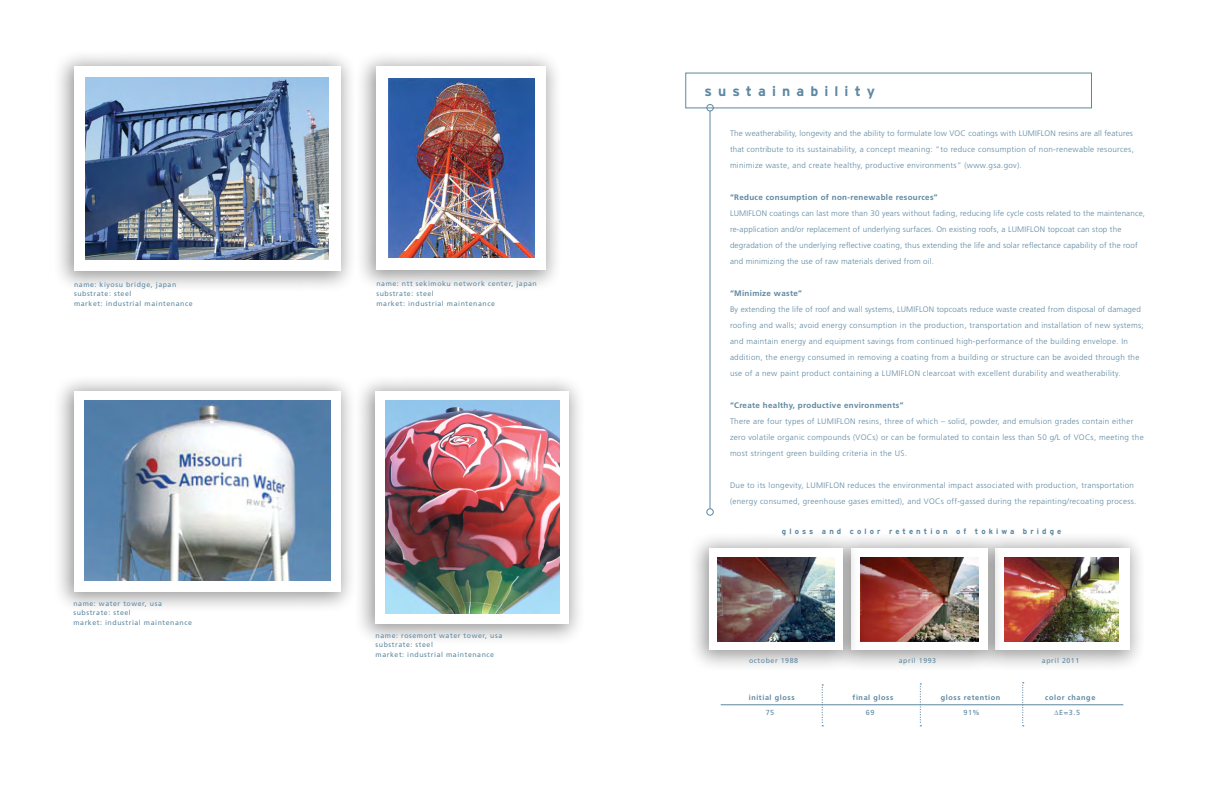
<style>
.page{position:relative;width:1224px;height:792px;background:#fff}
.page>*{position:absolute;margin:0;border:0;box-sizing:border-box;transform-origin:0 0}
.t1{font:700 14px "Interstate";letter-spacing:.44em;color:#5d87a1}
.t2{font:300 8px/16px "Frutiger";letter-spacing:.04em;color:#5d87a1}
.t3{font:300 8px/16px "Frutiger";letter-spacing:.02em;color:#5d87a1}
.t4{font:700 8px "Frutiger";letter-spacing:.04em;color:#5d87a1}
.t5{font:700 7.8px "Interstate";letter-spacing:.4em;color:#5d87a1}
.t6{font:700 7.3px "Frutiger";letter-spacing:.08em;color:#5d87a1}
.t7{font:7.3px "Frutiger";color:#5d87a1}
.t8{font:7px/9.6px "Frutiger";letter-spacing:.08em;color:#5d87a1}
.s1{font-family:"Arial"}
</style>
<div class="page">
<div style="left:354px;top:49px;width:209px;height:243px;background:#000;opacity:.4"></div>
<div style="left:376px;top:67px;width:170px;height:203px;background:#fff"></div>
<img style="left:388px;top:79px;width:147px;height:179px">
<div style="left:353px;top:373px;width:233px;height:273px;background:#000;opacity:.4"></div>
<div style="left:375px;top:391px;width:194px;height:232px;background:#fff"></div>
<img style="left:386px;top:401px;width:173px;height:213px">
<div style="left:51px;top:48px;width:307px;height:245px;background:#000;opacity:.4"></div>
<div style="left:74px;top:66px;width:266px;height:205px;background:#fff"></div>
<img style="left:86px;top:78px;width:243px;height:182px">
<div style="left:51px;top:373px;width:306px;height:241px;background:#000;opacity:.4"></div>
<div style="left:74px;top:391px;width:266px;height:201px;background:#fff"></div>
<img style="left:84px;top:401px;width:246px;height:180px">
<div style="left:707px;top:104px;width:7px;height:7px;border:1px solid #5d87a1;border-radius:50%"></div>
<hr style="left:710px;top:111px;width:1px;height:398px;background:#5d87a1">
<div style="left:707px;top:509px;width:7px;height:6px;border:1px solid #5d87a1;border-radius:50%"></div>
<div style="left:972px;top:530px;width:175px;height:142px;background:#000;opacity:.4"></div>
<div style="left:995px;top:548px;width:134px;height:102px;background:#fff"></div>
<img style="left:1005px;top:558px;width:114px;height:84px">
<div style="left:828px;top:530px;width:177px;height:142px;background:#000;opacity:.4"></div>
<div style="left:851px;top:548px;width:136px;height:102px;background:#fff"></div>
<img style="left:860px;top:557px;width:118px;height:85px">
<div style="left:686px;top:530px;width:174px;height:142px;background:#000;opacity:.4"></div>
<div style="left:709px;top:548px;width:134px;height:102px;background:#fff"></div>
<img style="left:717px;top:557px;width:117px;height:85px">
<hr style="left:721px;top:705px;width:402px;height:1px;background:#5d87a1">
<svg style="left:920px;top:683px;width:1px;height:43px"></svg>
<svg style="left:822px;top:684px;width:1px;height:42px"></svg>
<svg style="left:1022px;top:682px;width:2px;height:44px"></svg>
<p class="t8" style="left:74px;top:279px;width:120px">name: kiyosu bridge, japan substrate: steel<br>market: industrial maintenance</p>
<p class="t8" style="left:73px;top:598px;width:120px">name: water tower, usa substrate: steel<br>market: industrial maintenance</p>
<p class="t8" style="left:376px;top:279px;width:162px">name: ntt sekimoku network center, japan substrate: steel<br>market: industrial maintenance</p>
<p class="t8" style="left:376px;top:630px;width:128px">name: rosemont water tower, usa substrate: steel<br>market: industrial maintenance</p>
<h1 class="t1" style="left:704px;top:83px;width:172px">sustainability</h1>
<p class="t2" style="left:730px;top:125px;width:405px;text-align:justify">The weatherability, longevity and the ability to formulate low VOC coatings with LUMIFLON resins are all features that contribute to its sustainability, a concept meaning: “to reduce consumption of non-renewable resources, minimize waste, and create healthy, productive environments” (www.gsa.gov).</p>
<p class="t4" style="left:730px;top:193px;width:209px">“Reduce consumption of non-renewable resources”</p>
<p class="t3" style="left:730px;top:205px;width:417px">LUMIFLON coatings can last more than 30 years without fading, reducing life cycle costs related to the maintenance, re-application and/or replacement of underlying surfaces. On existing roofs, a LUMIFLON topcoat can stop the degradation of the underlying reflective coating, thus extending the life and solar reflectance capability of the roof and minimizing the use of raw materials derived from oil.</p>
<p class="t4" style="left:730px;top:289px;width:74px">“Minimize waste”</p>
<p class="t2" style="left:730px;top:301px;width:415px">By extending the life of roof and wall systems, LUMIFLON topcoats reduce waste created from disposal of damaged roofing and walls; avoid energy consumption in the production, transportation and installation of new systems; and maintain energy and equipment savings from continued high-performance of the building envelope. In addition, the energy consumed in removing a coating from a building or structure can be avoided through the use of a new paint product containing a LUMIFLON clearcoat with excellent durability and weatherability.</p>
<p class="t4" style="left:730px;top:401px;width:175px">“Create healthy, productive environments”</p>
<p class="t2" style="left:730px;top:413px;width:415px">There are four types of LUMIFLON resins, three of which – solid, powder, and emulsion grades contain either zero volatile organic compounds (VOCs) or can be formulated to contain less than 50 g/L of VOCs, meeting the most stringent green building criteria in the US.</p>
<p class="t2" style="left:730px;top:477px;width:408px">Due to its longevity, LUMIFLON reduces the environmental impact associated with production, transportation (energy consumed, greenhouse gases emitted), and VOCs off-gassed during the repainting/recoating process.</p>
<p class="t5" style="left:782px;top:527px;width:281px">gloss and color retention of tokiwa bridge</p>
<p class="t8" style="left:749px;top:656px;width:50px">october 1988</p>
<p class="t8" style="left:899px;top:656px;width:39px">april 1993</p>
<p class="t8" style="left:1042px;top:656px;width:39px">april 2011</p>
<p class="t6" style="left:749px;top:693px;width:47px">initial gloss</p>
<p class="t6" style="left:853px;top:693px;width:42px">final gloss</p>
<p class="t6" style="left:941px;top:693px;width:61px">gloss retention</p>
<p class="t6" style="left:1045px;top:693px;width:52px">color change</p>
<p class="t7" style="left:766px;top:708px;width:10px">75</p>
<p class="t7" style="left:866px;top:708px;width:10px">69</p>
<p class="t7" style="left:964px;top:708px;width:18px">91%</p>
<p class="t7" style="left:1054px;top:708px;width:27px"><span class="s1">∆</span>E=3.5</p>
</div>
